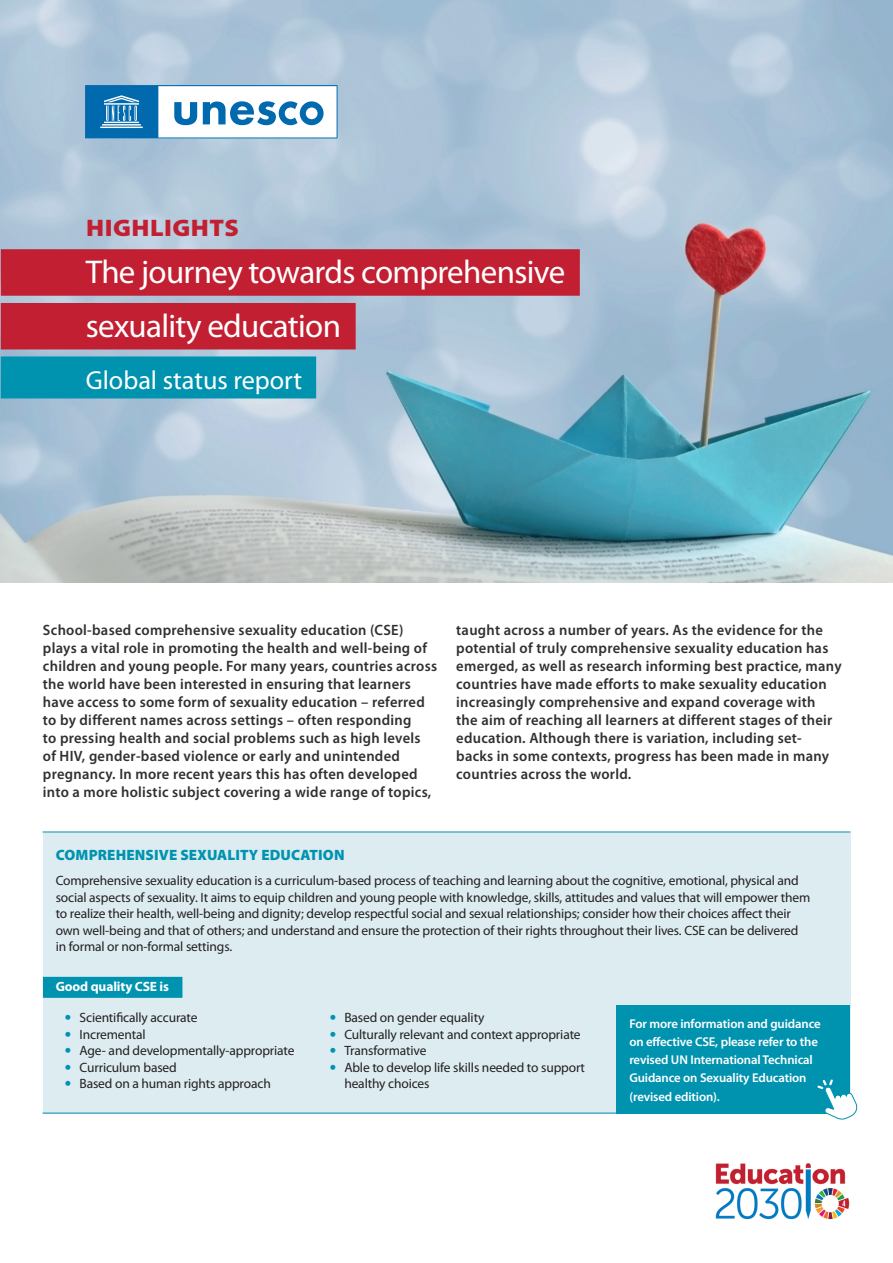
<style>
.page{position:relative;width:893px;height:1263px;background:#fff}
.page>*{position:absolute;margin:0;border:0;box-sizing:border-box;transform-origin:0 0}
.t1{font:33px/53.7px "Myriad Pro";letter-spacing:-.02em;color:#fff}
.t2{font:26.25px "Myriad Pro";color:#fff}
.t3{font:900 24px "Myriad Pro";letter-spacing:.02em;color:#c21f32;scale:1.07 1}
.t4{font:600 15px/18px "Myriad Pro";letter-spacing:.02em;color:#312f30}
.t5{font:900 15px "Myriad Pro";letter-spacing:.01em;color:#0093b0}
.t6{font:13.5px/16.5px "Myriad Pro";letter-spacing:-.01em;color:#231f20}
.t7{font:700 13.5px "Myriad Pro";letter-spacing:-.01em;color:#fff}
.t8{font:600 12.75px/18.3px "Myriad Pro";letter-spacing:-.01em;color:#fff}
</style>
<div class="page">
<img style="left:0;top:0;width:893px;height:583px">
<div style="left:1px;top:249px;width:579px;height:47px;background:#c21f32"></div>
<div style="left:1px;top:303px;width:355px;height:46px;background:#c21f32"></div>
<div style="left:1px;top:356px;width:315px;height:42px;background:#0093b0"></div>
<div style="left:43px;top:832px;width:807px;height:281px;background:#dcecf1"></div>
<div style="left:617px;top:1005px;width:233px;height:108px;background:#0093b0"></div>
<svg style="left:817px;top:1079px;width:40px;height:41px"></svg>
<div style="left:43px;top:977px;width:139px;height:21px;background:#0093b0"></div>
<hr style="left:43px;top:831px;width:807px;height:1px;background:#0093b0">
<hr style="left:43px;top:1113px;width:574px;height:1px;background:#0093b0">
<svg style="left:85px;top:85px;width:253px;height:54px"></svg>
<img style="left:715px;top:1163px;width:135px;height:57px">
<h3 class="t3" style="left:86px;top:212px;width:144px">HIGHLIGHTS</h3>
<h1 class="t1" style="left:86px;top:245px;width:481px">The journey towards comprehensive sexuality education</h1>
<h2 class="t2" style="left:86px;top:364px;width:218px">Global status report</h2>
<p class="t4" style="left:43px;top:621px;width:396px">School-based comprehensive sexuality education (CSE) plays a vital role in promoting the health and well-being of children and young people. For many years, countries across the world have been interested in ensuring that learners have access to some form of sexuality education – referred to by different names across settings – often responding<br>to pressing health and social problems such as high levels of HIV, gender-based violence or early and unintended pregnancy. In more recent years this has often developed into a more holistic subject covering a wide range of topics,</p>
<p class="t4" style="left:456px;top:621px;width:387px">taught across a number of years. As the evidence for the potential of truly comprehensive sexuality education has emerged, as well as research informing best practice, many countries have made efforts to make sexuality education increasingly comprehensive and expand coverage with<br>the aim of reaching all learners at different stages of their education. Although there is variation, including set&shy;backs in some contexts, progress has been made in many countries across the world.</p>
<p class="t5" style="left:56px;top:845px;width:290px">COMPREHENSIVE SEXUALITY EDUCATION</p>
<p class="t6" style="left:56px;top:872px;width:756px">Comprehensive sexuality education is a curriculum-based process of teaching and learning about the cognitive, emotional, physical and social aspects of sexuality. It aims to equip children and young people with knowledge, skills, attitudes and values that will empower them to realize their health, well-being and dignity; develop respectful social and sexual relationships; consider how their choices affect their own well-being and that of others; and understand and ensure the protection of their rights throughout their lives. CSE can be delivered in formal or non-formal settings.</p>
<p class="t7" style="left:56px;top:978px;width:115px">Good quality CSE is</p>
<p class="t6" style="left:80px;top:1009px;width:217px">Scientifically accurate<br>Incremental<br>Age- and developmentally-appropriate<br>Curriculum based<br>Based on a human rights approach</p>
<p class="t6" style="left:344px;top:1009px;width:242px">Based on gender equality<br>Culturally relevant and context appropriate<br>Transformative<br>Able to develop life skills needed to support healthy choices</p>
<p class="t8" style="left:629px;top:1014px;width:193px">For more information and guidance on effective CSE, please refer to the revised UN International Technical<br>Guidance on Sexuality Education (revised edition).</p>
</div>
